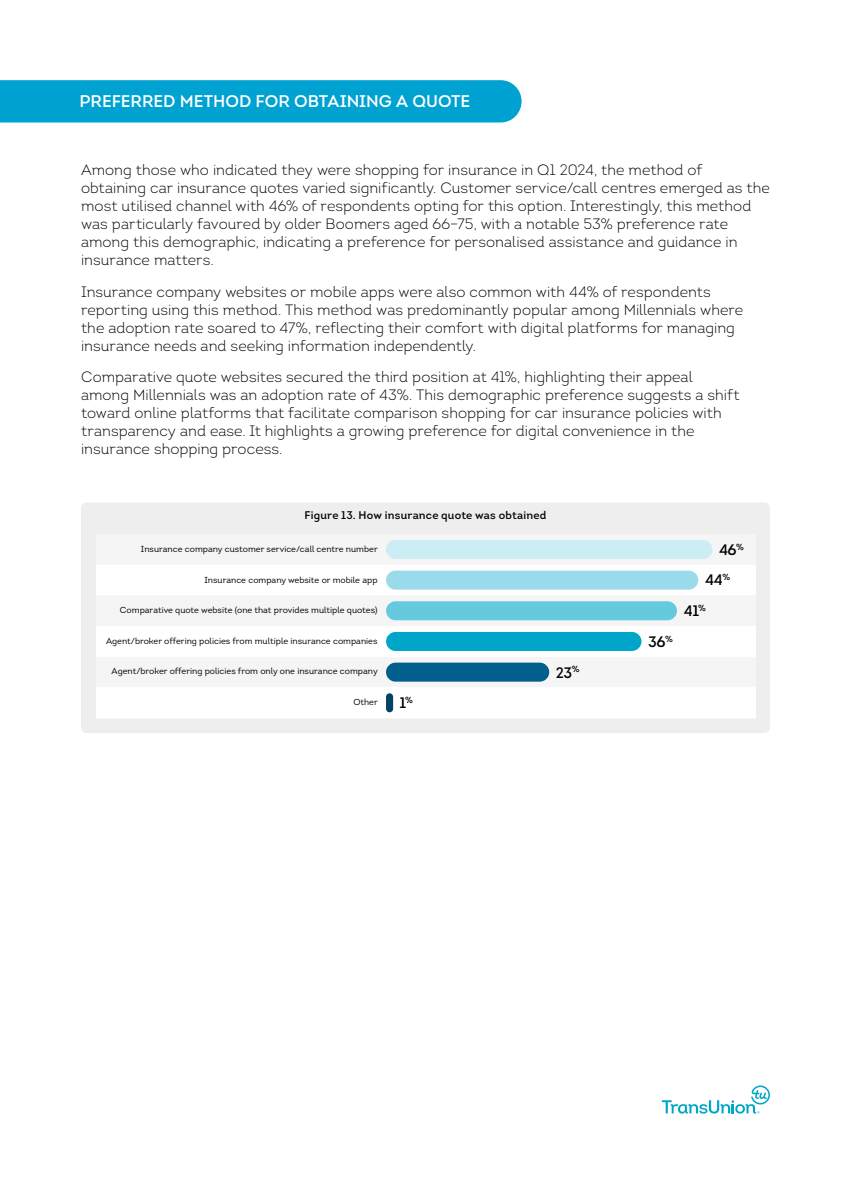
<style>
.page{position:relative;width:851px;height:1187px;background:#fff}
.page>*{position:absolute;margin:0;border:0;box-sizing:border-box;transform-origin:0 0}
.t1{font:16.95px "Intro Semi Bold Caps";letter-spacing:-.005em;color:#fff}
.t2{font:600 15.15px "Intro";letter-spacing:-.03em;color:#000}
.t3{font:300 15px/18px "Intro";color:#000}
.t4{font:600 11.1px "Intro";letter-spacing:.015em;color:#000}
.t5{font:8.7px "Intro";color:#000}
</style>
<div class="page">
<div style="left:81px;top:502px;width:688px;height:231px;background:#eee;border-radius:6px"></div>
<div style="left:96px;top:534px;width:658px;height:31px;background:#f5f5f5"></div>
<div style="left:96px;top:565px;width:658px;height:30px;background:#fff"></div>
<div style="left:96px;top:595px;width:658px;height:31px;background:#f5f5f5"></div>
<div style="left:96px;top:626px;width:658px;height:30px;background:#fff"></div>
<div style="left:96px;top:656px;width:658px;height:31px;background:#f5f5f5"></div>
<div style="left:96px;top:687px;width:658px;height:31px;background:#fff"></div>
<div style="left:386px;top:540px;width:326px;height:19px;background:#ccedf4"></div>
<div style="left:386px;top:570px;width:312px;height:19px;background:#99dbea"></div>
<div style="left:386px;top:601px;width:290px;height:19px;background:#66cadf"></div>
<div style="left:386px;top:632px;width:255px;height:19px;background:#00a6ca"></div>
<svg style="left:386px;top:662px;width:163px;height:19px;background:#0d6792"></svg>
<div style="left:386px;top:693px;width:7px;height:19px;background:#004364;border-radius:4px"></div>
<div style="left:0;top:80px;width:521px;height:42px;background:#00a2d1"></div>
<svg style="left:661px;top:1085px;width:108px;height:28px"></svg>
<p class="t1" style="left:80px;top:90px;width:392px">PREFERRED METHOD FOR OBTAINING A QUOTE</p>
<p class="t3" style="left:81px;top:161px;width:690px">Among those who indicated they were shopping for insurance in Q1 2024, the method of obtaining car insurance quotes varied significantly. Customer service/call centres emerged as the most utilised channel with 46% of respondents opting for this option. Interestingly, this method was particularly favoured by older Boomers aged 66–75, with a notable 53% preference rate among this demographic, indicating a preference for personalised assistance and guidance in insurance matters.</p>
<p class="t3" style="left:81px;top:282px;width:663px">Insurance company websites or mobile apps were also common with 44% of respondents reporting using this method. This method was predominantly popular among Millennials where the adoption rate soared to 47%, reflecting their comfort with digital platforms for managing insurance needs and seeking information independently.</p>
<p class="t3" style="left:81px;top:368px;width:660px">Comparative quote websites secured the third position at 41%, highlighting their appeal among Millennials was an adoption rate of 43%. This demographic preference suggests a shift toward online platforms that facilitate comparison shopping for car insurance policies with transparency and ease. It highlights a growing preference for digital convenience in the insurance shopping process.</p>
<p class="t4" style="left:304px;top:508px;width:243px">Figure 13. How insurance quote was obtained</p>
<p class="t5" style="left:141px;top:543px;width:238px">Insurance company customer service/call centre number</p>
<p class="t2" style="left:719px;top:540px;width:26px">46<sup>%</sup></p>
<p class="t2" style="left:705px;top:570px;width:26px">44<sup>%</sup></p>
<p class="t2" style="left:683px;top:601px;width:23px">41<sup>%</sup></p>
<p class="t2" style="left:648px;top:632px;width:26px">36<sup>%</sup></p>
<p class="t2" style="left:555px;top:662px;width:25px">23<sup>%</sup></p>
<p class="t2" style="left:399px;top:693px;width:15px">1<sup>%</sup></p>
<p class="t5" style="left:204px;top:574px;width:174px">Insurance company website or mobile app</p>
<p class="t5" style="left:120px;top:604px;width:259px">Comparative quote website (one that provides multiple quotes)</p>
<p class="t5" style="left:106px;top:635px;width:273px">Agent/broker offering policies from multiple insurance companies</p>
<p class="t5" style="left:112px;top:666px;width:268px">Agent/broker offering policies from only one insurance company</p>
<p class="t5" style="left:353px;top:696px;width:26px">Other</p>
</div>
